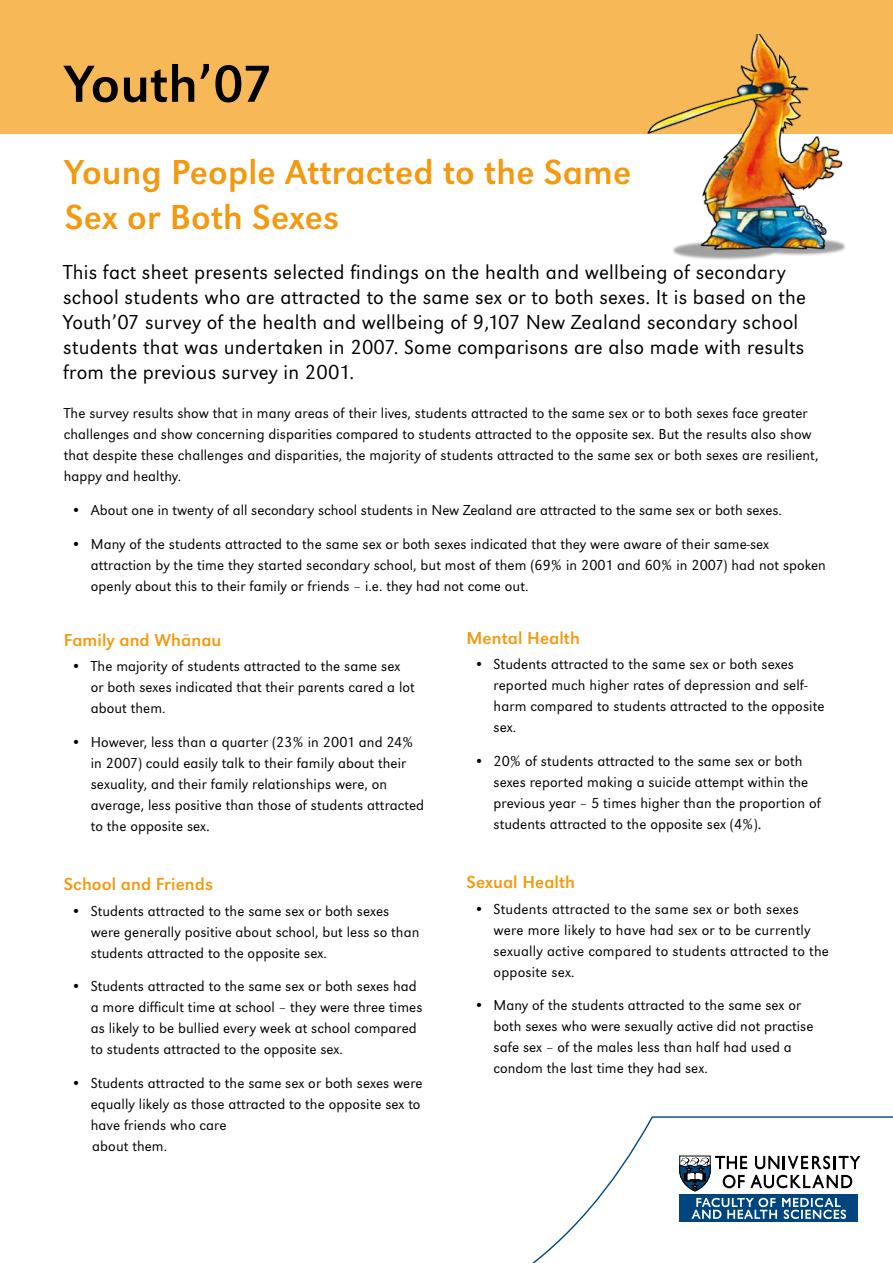
<style>
.page{position:relative;width:893px;height:1263px;background:#fff}
.page>*{position:absolute;margin:0;border:0;box-sizing:border-box;transform-origin:0 0}
.t1{font:54px "Grot Macron Reg";letter-spacing:.005em;color:#000}
.t2{font:36px/45px "Grot Macron Reg";letter-spacing:.005em;color:#f39910}
.t3{font:300 21px/25.2px "Grot Macron";letter-spacing:.01em;color:#000}
.t4{font:18px "Grot Macron Reg";letter-spacing:.005em;color:#f39910}
.t5{font:300 15px/21px "Grot Macron";letter-spacing:.005em;color:#000}
.s1{font-size:16.5px}
</style>
<div class="page">
<div style="left:0;top:0;width:893px;height:133px;background:#f7b858"></div>
<img style="left:643px;top:34px;width:213px;height:226px">
<svg style="left:532px;top:1116px;width:361px;height:147px"></svg>
<svg style="left:679px;top:1156px;width:181px;height:35px"></svg>
<div style="left:679px;top:1194px;width:179px;height:28px;background:#00457d"></div>
<svg style="left:691px;top:1198px;width:155px;height:21px"></svg>
<h1 class="t1" style="left:65px;top:53px;width:209px">Youth’07</h1>
<h2 class="t2" style="left:65px;top:150px;width:568px">Young People Attracted to the Same<br>Sex or Both Sexes</h2>
<p class="t3" style="left:63px;top:259px;width:744px">This fact sheet presents selected findings on the health and wellbeing of secondary school students who are attracted to the same sex or to both sexes. It is based on the Youth’07 survey of the health and wellbeing of 9,107 New Zealand secondary school students that was undertaken in 2007. Some comparisons are also made with results from the previous survey in 2001.</p>
<p class="t5" style="left:64px;top:403px;width:756px">The survey results show that in many areas of their lives, students attracted to the same sex or to both sexes face greater challenges and show concerning disparities compared to students attracted to the opposite sex. But the results also show that despite these challenges and disparities, the majority of students attracted to the same sex or both sexes are resilient, happy and healthy.</p>
<p class="t5" style="left:71px;top:500px;width:712px">• About one in twenty of all secondary school students in New Zealand are attracted to the same sex or both sexes.</p>
<p class="t5" style="left:91px;top:534px;width:737px;text-indent:-20px">• Many of the students attracted to the same sex or both sexes indicated that they were aware of their same-sex attraction by the time they started secondary school, but most of them (69% in 2001 and 60% in 2007) had not spoken openly about this to their family or friends – i.e. they had not come out.</p>
<p class="t4" style="left:64px;top:630px;width:159px">Family and Whānau</p>
<p class="t5" style="left:91px;top:656px;width:325px;text-indent:-20px">• The majority of students attracted to the same sex or both sexes indicated that their parents cared a lot about them.</p>
<p class="t5" style="left:91px;top:732px;width:335px;text-indent:-20px">• However, less than a quarter (23% in 2001 and 24% in 2007) could easily talk to their family about their sexuality, and their family relationships were, on average, less positive than those of students attracted to the opposite sex<span class="s1">.</span></p>
<p class="t4" style="left:466px;top:628px;width:115px">Mental Health</p>
<p class="t5" style="left:493px;top:654px;width:332px;text-indent:-20px">• Students attracted to the same sex or both sexes reported much higher rates of depression and self&shy;harm compared to students attracted to the opposite sex.</p>
<p class="t5" style="left:493px;top:751px;width:329px;text-indent:-20px">• 20% of students attracted to the same sex or both sexes reported making a suicide attempt within the previous year – 5 times higher than the proportion of students attracted to the opposite sex (4%)<span class="s1">.</span></p>
<p class="t4" style="left:64px;top:874px;width:151px">School and Friends</p>
<p class="t5" style="left:91px;top:900px;width:330px;text-indent:-20px">• Students attracted to the same sex or both sexes were generally positive about school, but less so than students attracted to the opposite sex.</p>
<p class="t5" style="left:91px;top:976px;width:333px;text-indent:-20px">• Students attracted to the same sex or both sexes had a more difficult time at school – they were three times as likely to be bullied every week at school compared to students attracted to the opposite sex.</p>
<p class="t5" style="left:91px;top:1073px;width:333px;text-indent:-20px">• Students attracted to the same sex or both sexes were equally likely as those attracted to the opposite sex to have friends who care<br>about them.</p>
<p class="t4" style="left:466px;top:872px;width:110px">Sexual Health</p>
<p class="t5" style="left:493px;top:898px;width:337px;text-indent:-20px">• Students attracted to the same sex or both sexes were more likely to have had sex or to be currently sexually active compared to students attracted to the opposite sex.</p>
<p class="t5" style="left:493px;top:995px;width:321px;text-indent:-20px">• Many of the students attracted to the same sex or both sexes who were sexually active did not practise safe sex – of the males less than half had used a condom the last time they had sex.</p>
</div>
